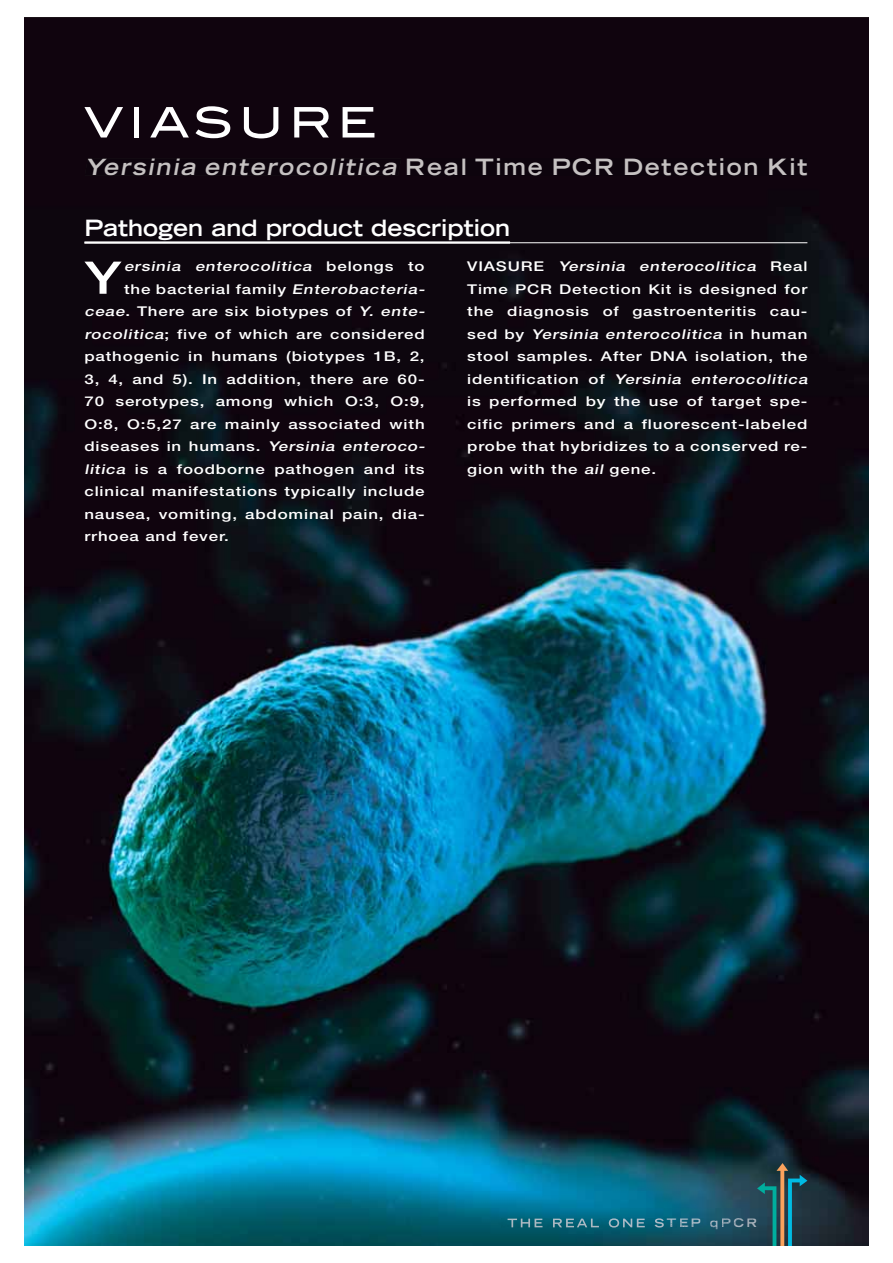
<style>
.page{position:relative;width:893px;height:1263px;background:#fff}
.page>*{position:absolute;margin:0;border:0;box-sizing:border-box;transform-origin:0 0}
.t1{font:500 45px "Helvetica Neue";color:#fff;scale:1.25 1}
.t2{font:700 expanded 22.5px "Trade Gothic LT Std";letter-spacing:.08em;color:#c5c1c1}
.t3{font:700 expanded 22.5px "Trade Gothic LT Std";color:#fff}
.t4{font:500 13.5px/22.5px "Helvetica Neue";letter-spacing:.05em;color:#fff;scale:1.25 1}
.t5{font:italic 500 13.5px "Helvetica Neue";color:#fff;scale:1.25 1}
.t6{font:700 expanded 12px "Trade Gothic LT Std";letter-spacing:.2em;color:#acbbc7}
.s1{font-style:italic}
.s2{font-style:normal}
.s3{color:#acbcc9}
.s4{color:#abb8c4}
.s5{color:#abb6c2}
.s6{color:#a9b4bf}
.s7{color:#abb3bc}
</style>
<div class="page">
<img style="left:24px;top:18px;width:844px;height:1227px">
<svg style="left:84px;top:107px;width:39px;height:31px"></svg>
<div style="left:134px;top:107px;width:5px;height:31px;background:#fff"></div>
<svg style="left:150px;top:107px;width:39px;height:31px"></svg>
<svg style="left:196px;top:106px;width:34px;height:32px"></svg>
<svg style="left:244px;top:107px;width:34px;height:31px"></svg>
<svg style="left:294px;top:107px;width:35px;height:31px"></svg>
<svg style="left:343px;top:107px;width:31px;height:31px"></svg>
<hr style="left:84px;top:241px;width:426px;height:3px;background:#fff">
<hr style="left:84px;top:242px;width:723px;height:1px;background:#fff">
<img style="left:501px;top:1218px;width:6px;height:10px">
<img style="left:507px;top:1218px;width:157px;height:10px">
<svg style="left:667px;top:1219px;width:9px;height:8px"></svg>
<img style="left:680px;top:1219px;width:23px;height:8px">
<div style="left:85px;top:158px;width:316px;height:18px;background:#0d040d"></div>
<div style="left:407px;top:158px;width:400px;height:18px;background:#0d040d"></div>
<svg style="left:710px;top:1163px;width:97px;height:82px;background:#274f5a"></svg>
<h2 class="t2" style="left:84px;top:158px;width:724px"><span class="s1">Yersinia enterocolitica</span> R e a l T i m e PC R D ete ct i o n K i t</h2>
<h2 class="t3" style="left:84px;top:219px;width:427px">Pathogen and product description</h2>
<h1 class="t1" style="left:85px;top:262px;width:31px">Y</h1>
<p class="t5" style="left:124px;top:262px;width:242px">ersinia enterocolitica <span class="s2">belongs to</span></p>
<p class="t4" style="left:467px;top:256px;width:275px">VIASURE <span class="s1">Yersinia enterocolitica</span> Real Time PCR Detection Kit is designed for the diagnosis of gastroenteritis cau&shy;sed by <span class="s1">Yersinia enterocolitica</span> in human stool samples. After DNA isolation, the identification of <span class="s1">Yersinia enterocolitica </span>is performed by the use of target spe&shy;cific primers and a fluorescent-labeled probe that hybridizes to a conserved re&shy;gion with the <span class="s1">ail</span> gene.</p>
<p class="t4" style="left:124px;top:279px;width:244px">the bacterial family <span class="s1">Enterobacteria-</span></p>
<p class="t4" style="left:84px;top:301px;width:275px"><span class="s1">ceae</span>. There are six biotypes of <span class="s1">Y. ente-</span></p>
<p class="t4" style="left:84px;top:324px;width:274px"><span class="s1">rocolitica</span>; five of which are considered</p>
<p class="t4" style="left:84px;top:346px;width:274px">pathogenic in humans (biotypes 1B, 2,</p>
<p class="t4" style="left:84px;top:369px;width:274px">3, 4, and 5). In addition, there are 60-</p>
<p class="t4" style="left:84px;top:392px;width:274px">70 serotypes, among which O:3, O:9,</p>
<p class="t4" style="left:84px;top:414px;width:274px">O:8, O:5,27 are mainly associated with</p>
<p class="t4" style="left:84px;top:437px;width:275px">diseases in humans. <span class="s1">Yersinia enteroco-</span></p>
<p class="t4" style="left:84px;top:459px;width:274px"><span class="s1">litica</span> is a foodborne pathogen and its</p>
<p class="t4" style="left:84px;top:481px;width:274px">clinical manifestations typically include</p>
<p class="t4" style="left:84px;top:504px;width:274px">nausea, vomiting, abdominal pain, dia-</p>
<p class="t4" style="left:84px;top:527px;width:117px">rrhoea and fever.</p>
<p class="t6" style="left:667px;top:1218px;width:92px"><span class="s3">T</span>EP <span class="s4">q</span><span class="s5">P</span><span class="s6">C</span><span class="s7">R</span></p>
</div>
